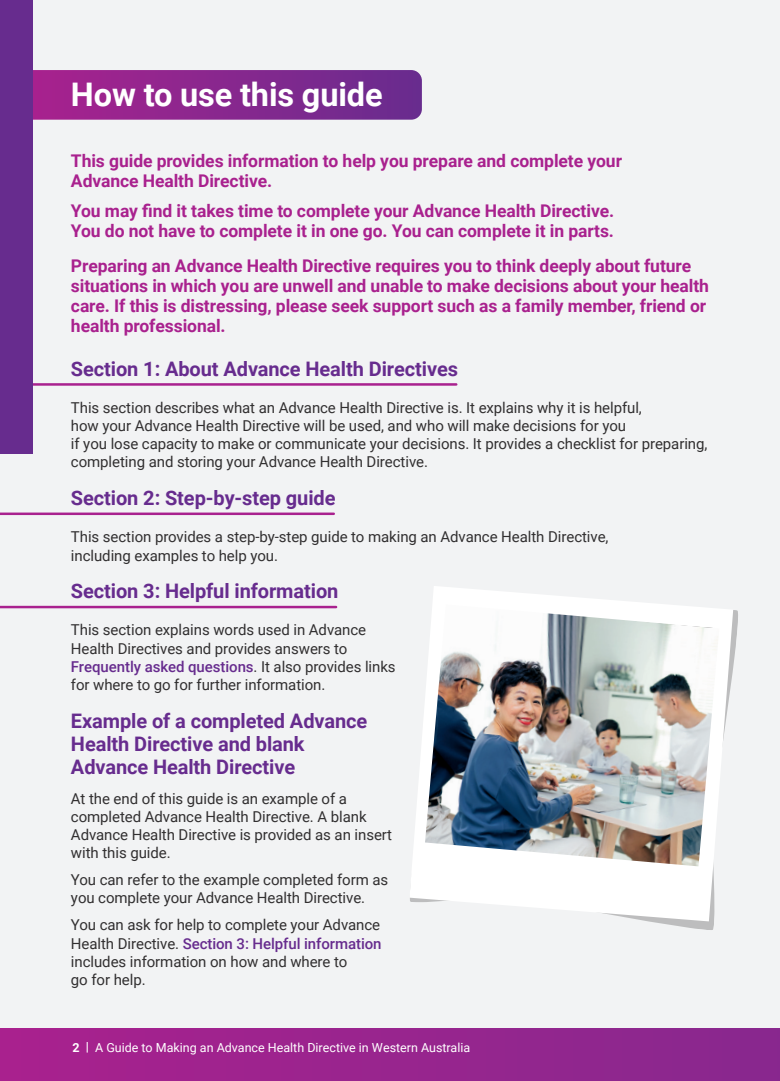
<style>
.page{position:relative;width:780px;height:1081px;background:#fff}
.page>*{position:absolute;margin:0;border:0;box-sizing:border-box;transform-origin:0 0}
.Headers{font:700 32.5px "Roboto";letter-spacing:-.005em;color:#fff}
.Sub_Head_2{font:700 20px/23.1px "Roboto";letter-spacing:-.005em;color:#672c8e}
.Intros{font:700 17.5px/20px "Roboto";letter-spacing:-.005em;color:#a9218e}
.Body_Copy{font:15px/18.1px "Roboto";letter-spacing:-.005em;color:#312f30}
.t1{font:12.5px "Roboto";color:#fff}
.s1{font-weight:500;color:#672c8e}
.s2{font-weight:700}
</style>
<div class="page">
<div style="left:0;top:1028px;width:780px;height:53px;background:linear-gradient(to right,#a9218e,#88288e)"></div>
<div style="left:0;top:0;width:780px;height:1028px;background:#f2f3f4"></div>
<svg style="left:32px;top:70px;width:390px;height:50px;background:#88298e"></svg>
<hr style="left:26px;top:383px;width:430px;height:3px;background:#a9218e">
<hr style="left:0;top:512px;width:334px;height:3px;background:#a9218e">
<hr style="left:0;top:606px;width:336px;height:2px;background:#a9218e">
<svg style="left:647px;top:610px;width:91px;height:320px"></svg>
<svg style="left:410px;top:586px;width:323px;height:335px;fill:#fff"></svg>
<img style="left:425px;top:604px;width:294px;height:262px">
<div style="left:0;top:0;width:32px;height:454px;background:#672c8e"></div>
<p class="Headers" style="left:71px;top:72px;width:313px">How to use this guide</p>
<p class="Intros" style="left:71px;top:150px;width:552px">This guide provides information to help you prepare and complete your<br>Advance Health Directive.</p>
<p class="Intros" style="left:71px;top:200px;width:544px">You may find it takes time to complete your Advance Health Directive.<br>You do not have to complete it in one go. You can complete it in parts.</p>
<p class="Intros" style="left:71px;top:255px;width:639px">Preparing an Advance Health Directive requires you to think deeply about future situations in which you are unwell and unable to make decisions about your health care. If this is distressing, please seek support such as a family member, friend or health professional.</p>
<p class="Sub_Head_2" style="left:71px;top:356px;width:388px">Section 1: About Advance Health Directives</p>
<p class="Body_Copy" style="left:71px;top:398px;width:638px">This section describes what an Advance Health Directive is. It explains why it is helpful,<br>how your Advance Health Directive will be used, and who will make decisions for you<br>if you lose capacity to make or communicate your decisions. It provides a checklist for preparing, completing and storing your Advance Health Directive.</p>
<p class="Sub_Head_2" style="left:71px;top:486px;width:266px">Section 2: Step-by-step guide</p>
<p class="Body_Copy" style="left:71px;top:527px;width:539px">This section provides a step-by-step guide to making an Advance Health Directive, including examples to help you.</p>
<p class="Sub_Head_2" style="left:71px;top:579px;width:269px">Section 3: Helpful information</p>
<p class="Body_Copy" style="left:71px;top:620px;width:326px">This section explains words used in Advance Health Directives and provides answers to <span class="s1">Frequently asked questions</span>. It also provides links for where to go for further information.</p>
<p class="Sub_Head_2" style="left:71px;top:708px;width:298px">Example of a completed Advance<br>Health Directive and blank<br>Advance Health Directive</p>
<p class="Body_Copy" style="left:71px;top:789px;width:323px">At the end of this guide is an example of a completed Advance Health Directive. A blank Advance Health Directive is provided as an insert with this guide.</p>
<p class="Body_Copy" style="left:71px;top:870px;width:319px">You can refer to the example completed form as you complete your Advance Health Directive.</p>
<p class="Body_Copy" style="left:71px;top:915px;width:312px">You can ask for help to complete your Advance Health Directive. <span class="s1">Section 3: Helpful information </span>includes information on how and where to<br>go for help.</p>
<p class="t1" style="left:72px;top:1038px;width:399px"><span class="s2">2 |</span> A Guide to Making an Advance Health Directive in Western Australia</p>
</div>
